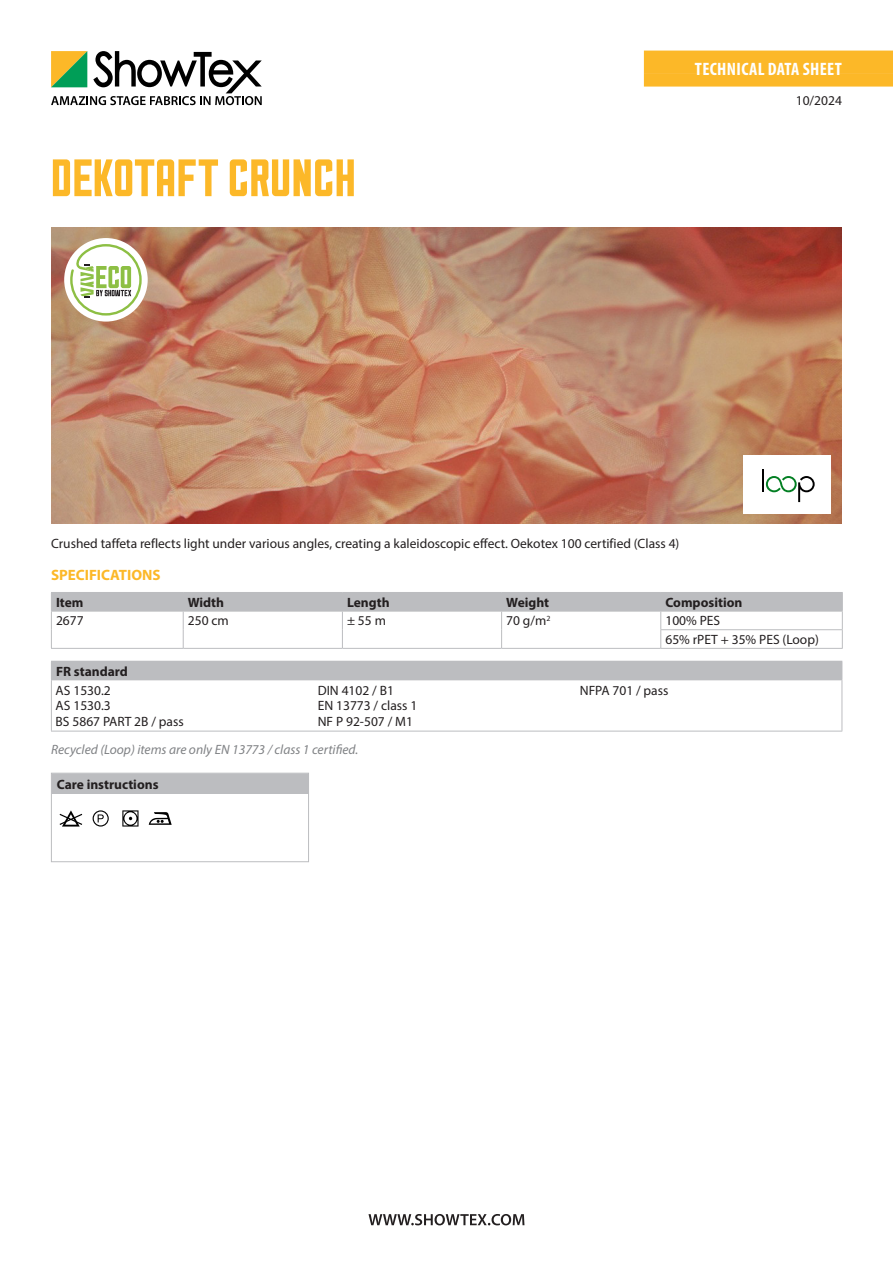
<style>
.page{position:relative;width:893px;height:1263px;background:#fff}
.page>*{position:absolute;margin:0;border:0;box-sizing:border-box;transform-origin:0 0}
.Product_title{font:52.5px "Sullivan Show Tex";letter-spacing:.01em;color:#fcb828}
.TDS_title{font:700 condensed 18px "Myriad Pro";letter-spacing:.02em;color:#fff}
.Tussentitels-yellow{font:700 15px "Myriad Pro";color:#fcb828}
.Item_description_short{font:13.5px/15.8px "Myriad Pro";color:#231f20}
.Label{font:700 13.5px "Myriad Pro";color:#231f20}
.t1{font:italic 13.5px "Myriad Pro";color:#808285}
.Tabel_text{font:13.5px "Myriad Pro";color:#231f20}
</style>
<div class="page">
<svg style="left:51px;top:51px;width:211px;height:54px"></svg>
<svg style="left:368px;top:1214px;width:156px;height:11px"></svg>
<div style="left:644px;top:73px;width:249px;height:14px;background:#fcb828"></div>
<div style="left:644px;top:51px;width:249px;height:22px;background:#fcb828"></div>
<svg style="left:51px;top:592px;width:792px;height:56px"></svg>
<hr style="left:51px;top:648px;width:132px;height:1px;background:#bcbdc0">
<hr style="left:183px;top:648px;width:159px;height:1px;background:#bcbdc0">
<hr style="left:342px;top:648px;width:160px;height:1px;background:#bcbdc0">
<hr style="left:502px;top:648px;width:159px;height:1px;background:#bcbdc0">
<hr style="left:661px;top:648px;width:182px;height:1px;background:#bcbdc0">
<div style="left:51px;top:661px;width:791px;height:19px;background:#bcbdc0"></div>
<svg style="left:842px;top:662px;width:1px;height:17px"></svg>
<hr style="left:51px;top:680px;width:1px;height:51px;background:#bcbdc0">
<hr style="left:842px;top:680px;width:1px;height:51px;background:#bcbdc0">
<hr style="left:51px;top:731px;width:791px;height:1px;background:#bcbdc0">
<div style="left:52px;top:774px;width:256px;height:19px;background:#bcbdc0"></div>
<div style="left:52px;top:773px;width:257px;height:21px;border:1px solid #bcbdc0"></div>
<svg style="left:60px;top:810px;width:22px;height:16px"></svg>
<svg style="left:93px;top:810px;width:16px;height:16px"></svg>
<svg style="left:122px;top:810px;width:17px;height:16px"></svg>
<svg style="left:149px;top:812px;width:23px;height:13px"></svg>
<div style="left:51px;top:773px;width:258px;height:89px;border:1px solid #bcbdc0"></div>
<img style="left:51px;top:227px;width:791px;height:297px">
<svg style="left:64px;top:238px;width:84px;height:84px"></svg>
<div style="left:743px;top:455px;width:88px;height:59px;background:#fff"></div>
<hr style="left:762px;top:469px;width:2px;height:23px;background:#000">
<svg style="left:766px;top:476px;width:49px;height:26px"></svg>
<p class="TDS_title" style="left:695px;top:58px;width:148px">TECHNICAL DATA SHEET</p>
<p class="Product_title" style="left:51px;top:149px;width:306px">DEKOTAFT CRUNCH</p>
<p class="Item_description_short" style="left:796px;top:92px;width:48px">10/2024</p>
<p class="Item_description_short" style="left:51px;top:535px;width:630px">Crushed taffeta reflects light under various angles, creating a kaleidoscopic effect. Oekotex 100 certified (Class 4)</p>
<p class="Tussentitels-yellow" style="left:51px;top:565px;width:111px">SPECIFICATIONS</p>
<p class="Label" style="left:56px;top:593px;width:29px">Item</p>
<p class="Label" style="left:188px;top:593px;width:38px">Width</p>
<p class="Label" style="left:347px;top:593px;width:44px">Length</p>
<p class="Label" style="left:506px;top:593px;width:44px">Weight</p>
<p class="Label" style="left:665px;top:593px;width:78px">Composition</p>
<p class="Tabel_text" style="left:56px;top:613px;width:29px">2677</p>
<p class="Tabel_text" style="left:188px;top:613px;width:42px">250 cm</p>
<p class="Tabel_text" style="left:347px;top:613px;width:40px">± 55 m</p>
<p class="Tabel_text" style="left:506px;top:613px;width:46px">70 g/m<sup>2</sup></p>
<p class="Tabel_text" style="left:665px;top:613px;width:56px">100% PES</p>
<p class="Tabel_text" style="left:665px;top:631px;width:155px">65% rPET + 35% PES (Loop)</p>
<p class="Label" style="left:56px;top:662px;width:73px">FR standard</p>
<p class="Item_description_short" style="left:56px;top:682px;width:130px">AS 1530.2<br>AS 1530.3<br>BS 5867 PART 2B / pass</p>
<p class="Item_description_short" style="left:318px;top:682px;width:101px">DIN 4102 / B1<br>EN 13773 / class 1<br>NF P 92-507 / M1</p>
<p class="Item_description_short" style="left:580px;top:682px;width:90px">NFPA 701 / pass</p>
<p class="t1" style="left:51px;top:741px;width:309px">Recycled (Loop) items are only EN 13773 / class 1 certified.</p>
<p class="Label" style="left:57px;top:775px;width:103px">Care instructions</p>
</div>
